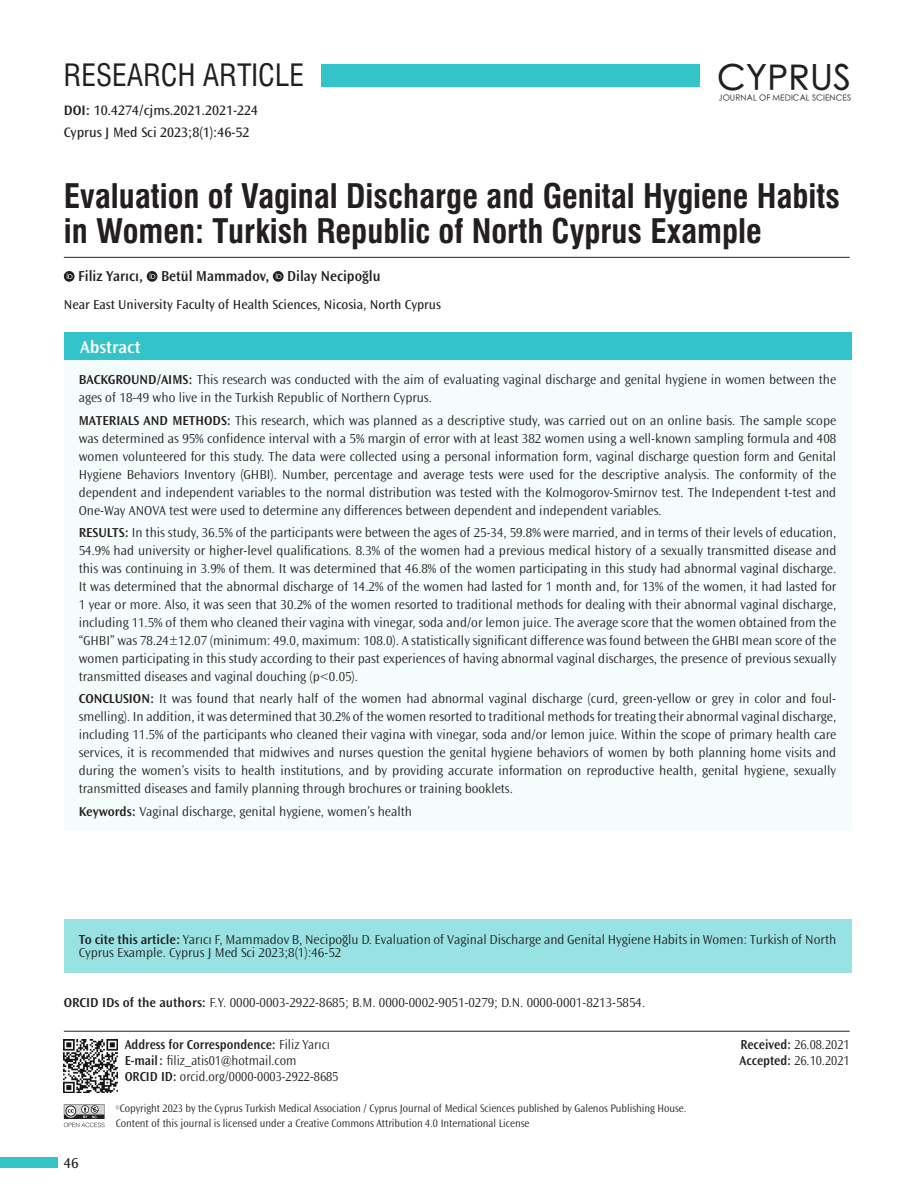
<style>
.page{position:relative;width:915px;height:1191px;background:#fff}
.page>*{position:absolute;margin:0;border:0;box-sizing:border-box;transform-origin:0 0}
.t1{font:500 35.1px "ST Heiti SC";letter-spacing:.01em;color:#231f20}
.BASLIK{font:33px/34.5px "Swiss Condensed Bold Tr";color:#231f20}
.t2{font:30px "Swiss Condensed Tr";color:#231f20}
.t3{font:600 18px "Ocean Sans Std";color:#fff}
.YAZARLAR{font:600 15px "Ocean Sans Std";color:#231f20;scale:.96 1}
.t4{font:15px "Ocean Sans Std";color:#231f20}
.DOI{font:14.25px "Ocean Sans Std";color:#231f20}
.KISA_AD{font:14.25px "Ocean Sans Std";color:#231f20}
.OZET{font:300 13.5px/18px "Ocean Sans Std";color:#231f20;text-align:justify}
.CİTE_AS{font:300 13.5px/13.5px "Ocean Sans Std";color:#231f20}
.OZET-2{font:300 13.5px "Ocean Sans Std";color:#231f20;scale:.95 1}
.ORCID{font:300 13.5px "Ocean Sans Std";color:#231f20}
.KURUM{font:13.5px "Ocean Sans Std";color:#231f20}
.t5{font:600 13.5px "Ocean Sans Std";color:#231f20;scale:.95 1}
.t6{font:300 11.25px/15px "Ocean Sans Std";color:#231f20;scale:.95 1}
.t7{font:300 8.25px "ST Heiti SC";letter-spacing:.01em;color:#231f20}
.t8{font:300 4.8px "Ocean Sans Std";color:#231f20;scale:.95 1}
.s1{font-weight:600}
.s2{font-weight:300}
</style>
<div class="page">
<div style="left:321px;top:64px;width:378px;height:22px;background:#33c4c9"></div>
<svg style="left:64px;top:1104px;width:40px;height:23px"></svg>
<div style="left:0;top:1157px;width:57px;height:11px;background:#33c4c9"></div>
<img style="left:64px;top:1039px;width:53px;height:53px">
<svg style="left:64px;top:271px;width:10px;height:11px"></svg>
<svg style="left:67px;top:273px;width:5px;height:6px"></svg>
<div style="left:147px;top:271px;width:10px;height:11px;background:#231f20;border-radius:50%"></div>
<svg style="left:149px;top:273px;width:6px;height:6px"></svg>
<div style="left:273px;top:271px;width:10px;height:11px;background:#231f20;border-radius:50%"></div>
<svg style="left:275px;top:273px;width:6px;height:6px"></svg>
<hr style="left:64px;top:257px;width:785px;height:1px;background:#231f20">
<div style="left:64px;top:332px;width:786px;height:28px;background:#33c4c9"></div>
<hr style="left:64px;top:1030px;width:785px;height:1px;background:#231f20">
<div style="left:64px;top:360px;width:786px;height:470px;background:#f5fcfc"></div>
<div style="left:64px;top:919px;width:786px;height:53px;background:#99e2e4"></div>
<h3 class="t2" style="left:64px;top:57px;width:242px">RESEARCH ARTICLE</h3>
<h1 class="t1" style="left:717px;top:60px;width:135px">CYPRUS</h1>
<p class="t7" style="left:718px;top:91px;width:134px">JOURNAL OF MEDICAL SCIENCES</p>
<p class="DOI" style="left:64px;top:102px;width:196px"><span class="s1">DOI:</span> 10.4274/cjms.2021.2021-224</p>
<p class="KISA_AD" style="left:64px;top:124px;width:187px">Cyprus J Med Sci 2023;8(1):46-52</p>
<p class="BASLIK" style="left:64px;top:179px;width:777px">Evaluation of Vaginal Discharge and Genital Hygiene Habits in Women: Turkish Republic of North Cyprus Example</p>
<p class="YAZARLAR" style="left:78px;top:267px;width:316px">Filiz Yarıcı, Betül Mammadov, Dilay Necipoğlu</p>
<p class="KURUM" style="left:64px;top:297px;width:378px">Near East University Faculty of Health Sciences, Nicosia, North Cyprus</p>
<p class="t3" style="left:80px;top:337px;width:62px">Abstract</p>
<p class="OZET" style="left:79px;top:371px;width:758px"><span class="s1">BACKGROUND/AIMS:</span> This research was conducted with the aim of evaluating vaginal discharge and genital hygiene in women between the ages of 18-49 who live in the Turkish Republic of Northern Cyprus.</p>
<p class="OZET" style="left:79px;top:411px;width:758px"><span class="s1">MATERIALS AND METHODS:</span> This research, which was planned as a descriptive study, was carried out on an online basis. The sample scope was determined as 95% confidence interval with a 5% margin of error with at least 382 women using a well-known sampling formula and 408 women volunteered for this study. The data were collected using a personal information form, vaginal discharge question form and Genital Hygiene Behaviors Inventory (GHBI). Number, percentage and average tests were used for the descriptive analysis. The conformity of the dependent and independent variables to the normal distribution was tested with the Kolmogorov-Smirnov test. The Independent t-test and One-Way ANOVA test were used to determine any differences between dependent and independent variables.</p>
<p class="OZET" style="left:79px;top:523px;width:758px"><span class="s1">RESULTS:</span> In this study, 36.5% of the participants were between the ages of 25-34, 59.8% were married, and in terms of their levels of education, 54.9% had university or higher-level qualifications. 8.3% of the women had a previous medical history of a sexually transmitted disease and this was continuing in 3.9% of them. It was determined that 46.8% of the women participating in this study had abnormal vaginal discharge.<br>It was determined that the abnormal discharge of 14.2% of the women had lasted for 1 month and, for 13% of the women, it had lasted for 1 year or more. Also, it was seen that 30.2% of the women resorted to traditional methods for dealing with their abnormal vaginal discharge, including 11.5% of them who cleaned their vagina with vinegar, soda and/or lemon juice. The average score that the women obtained from the “GHBI” was 78.24±12.07 (minimum: 49.0, maximum: 108.0). A statistically significant difference was found between the GHBI mean score of the women participating in this study according to their past experiences of having abnormal vaginal discharges, the presence of previous sexually transmitted diseases and vaginal douching (p&lt;0.05).</p>
<p class="OZET" style="left:79px;top:690px;width:758px"><span class="s1">CONCLUSION:</span> It was found that nearly half of the women had abnormal vaginal discharge (curd, green-yellow or grey in color and foul&shy;smelling). In addition, it was determined that 30.2% of the women resorted to traditional methods for treating their abnormal vaginal discharge, including 11.5% of the participants who cleaned their vagina with vinegar, soda and/or lemon juice. Within the scope of primary health care services, it is recommended that midwives and nurses question the genital hygiene behaviors of women by both planning home visits and during the women’s visits to health institutions, and by providing accurate information on reproductive health, genital hygiene, sexually transmitted diseases and family planning through brochures or training booklets.</p>
<p class="OZET" style="left:79px;top:802px;width:335px"><span class="s1">Keywords:</span> Vaginal discharge, genital hygiene, women’s health</p>
<p class="CİTE_AS" style="left:79px;top:932px;width:758px"><span class="s1">To cite this article:</span> Yarıcı F, Mammadov B, Necipoğlu D. Evaluation of Vaginal Discharge and Genital Hygiene Habits in Women: Turkish of North<br>Cyprus Example. Cyprus J Med Sci 2023;8(1):46-52</p>
<p class="ORCID" style="left:64px;top:995px;width:582px"><span class="s1">ORCID IDs of the authors:</span> F.Y. 0000-0003-2922-8685; B.M. 0000-0002-9051-0279; D.N. 0000-0001-8213-5854.</p>
<p class="t5" style="left:125px;top:1037px;width:217px">Address for Correspondence: <span class="s2">Filiz Yarıcı</span></p>
<p class="OZET-2" style="left:125px;top:1053px;width:182px"><span class="s1">E-mail:</span> filiz_atis01@hotmail.com</p>
<p class="OZET-2" style="left:125px;top:1069px;width:226px"><span class="s1">ORCID ID:</span> orcid.org/0000-0003-2922-8685</p>
<p class="t4" style="left:64px;top:1154px;width:16px">46</p>
<p class="t6" style="left:116px;top:1101px;width:602px;text-indent:4px">Copyright 2023 by the Cyprus Turkish Medical Association / Cyprus Journal of Medical Sciences published by Galenos Publishing House.<br>Content of this journal is licensed under a Creative Commons Attribution 4.0 International License</p>
<p class="t8" style="left:116px;top:1105px;width:6px">©</p>
<p class="OZET-2" style="left:740px;top:1037px;width:116px"><span class="s1">Received:</span> 26.08.2021</p>
<p class="OZET-2" style="left:739px;top:1053px;width:117px"><span class="s1">Accepted:</span> 26.10.2021</p>
</div>
